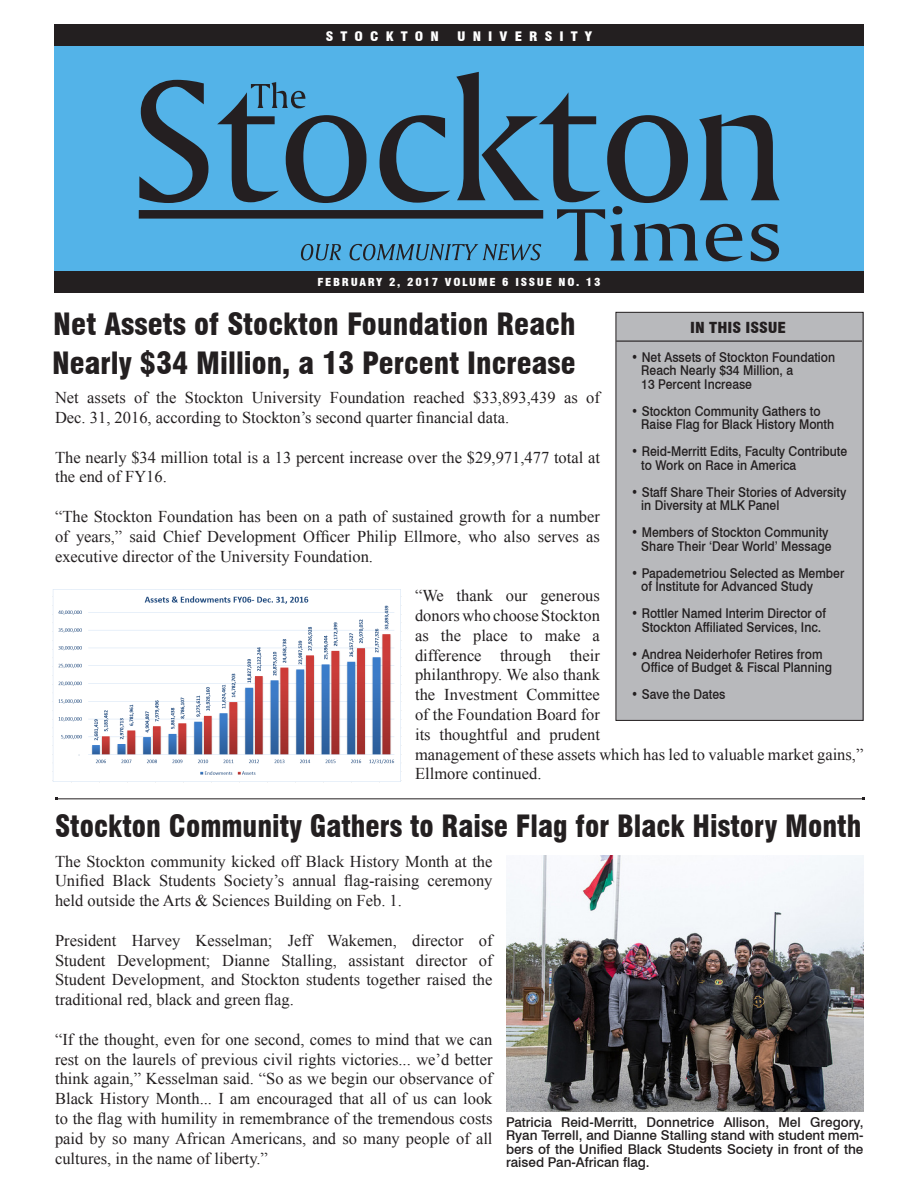
<style>
.page{position:relative;width:918px;height:1188px;background:#fff}
.page>*{position:absolute;margin:0;border:0;box-sizing:border-box;transform-origin:0 0}
.t1{font:900 condensed 30px "Swiss 721 BT";color:#231f20}
.t2{font:900 condensed 30px "Swiss 721 BT";color:#231f20;scale:.96 1}
.t3{font:16.5px/19.8px "Times New Roman";color:#231f20;text-align:justify}
.t4{font:900 condensed 14.85px "Swiss 721 BT";color:#231f20;scale:1.11 1}
.t5{font:500 13.5px/13.5px "Swiss 721 BT";color:#231f20;scale:.9 1}
.t6{font:500 13.5px/13.5px "Swiss 721 BT";color:#231f20;text-align:justify}
.t7{font:900 condensed 12.9px "Swiss 721 BT";letter-spacing:.5em;color:#fff;scale:1.11 1}
.t8{font:900 condensed 10.8px "Swiss 721 BT";letter-spacing:.145em;color:#fff;scale:1.11 1}
</style>
<div class="page">
<div style="left:54px;top:45px;width:810px;height:237px;background:#53b3e8"></div>
<div style="left:54px;top:271px;width:810px;height:22px;background:#231f20"></div>
<div style="left:54px;top:24px;width:810px;height:22px;background:#231f20"></div>
<div style="left:616px;top:312px;width:247px;height:408px;background:#b8b9bc"></div>
<div style="left:616px;top:312px;width:247px;height:409px;border:1px solid #231f20"></div>
<hr style="left:616px;top:341px;width:246px;height:1px;background:#231f20">
<svg style="left:139px;top:80px;width:69px;height:123px"></svg>
<svg style="left:217px;top:72px;width:563px;height:189px"></svg>
<div style="left:139px;top:210px;width:404px;height:9px;background:#241f21"></div>
<img style="left:506px;top:855px;width:357px;height:256px">
<hr style="left:57px;top:798px;width:807px;height:1px;background:#231f20">
<img style="left:53px;top:590px;width:349px;height:192px">
<p class="t7" style="left:326px;top:29px;width:103px">STOCKTON</p>
<p class="t7" style="left:457px;top:29px;width:123px">UNIVERSITY</p>
<p class="t8" style="left:317px;top:276px;width:257px">FEBRUARY 2, 2017 VOLUME 6 ISSUE NO. 13</p>
<p class="t1" style="left:53px;top:306px;width:524px">Net Assets of Stockton Foundation Reach</p>
<p class="t4" style="left:690px;top:318px;width:88px">IN THIS ISSUE</p>
<p class="t1" style="left:52px;top:345px;width:525px">Nearly $34 Million, a 13 Percent Increase</p>
<p class="t5" style="left:641px;top:350px;width:217px;text-indent:-10px">• Net Assets of Stockton Foundation<br>Reach Nearly $34 Million, a<br>13 Percent Increase</p>
<p class="t5" style="left:641px;top:404px;width:216px;text-indent:-10px">• Stockton Community Gathers to<br>Raise Flag for Black History Month</p>
<p class="t5" style="left:641px;top:444px;width:230px;text-indent:-10px">• Reid-Merritt Edits, Faculty Contribute to Work on Race in America</p>
<p class="t5" style="left:641px;top:485px;width:229px;text-indent:-10px">• Staff Share Their Stories of Adversity in Diversity at MLK Panel</p>
<p class="t5" style="left:631px;top:525px;width:224px;text-align:right">• Members of Stockton Community<br>Share Their ‘Dear World’ Message</p>
<p class="t5" style="left:641px;top:566px;width:227px;text-indent:-10px">• Papademetriou Selected as Member of Institute for Advanced Study</p>
<p class="t5" style="left:631px;top:606px;width:218px;text-align:center">• Rottler Named Interim Director of<br>Stockton Affiliated Services, Inc.</p>
<p class="t5" style="left:641px;top:647px;width:213px;text-indent:-10px">• Andrea Neiderhofer Retires from<br>Office of Budget &amp; Fiscal Planning</p>
<p class="t5" style="left:631px;top:687px;width:106px">• Save the Dates</p>
<p class="t3" style="left:55px;top:388px;width:546px">Net assets of the Stockton University Foundation reached $33,893,439 as of<br>Dec. 31, 2016, according to Stockton’s second quarter financial data.</p>
<p class="t3" style="left:55px;top:447px;width:546px">The nearly $34 million total is a 13 percent increase over the $29,971,477 total at the end of FY16.</p>
<p class="t3" style="left:55px;top:506px;width:546px">“The Stockton Foundation has been on a path of sustained growth for a number of years,” said Chief Development Officer Philip Ellmore, who also serves as executive director of the University Foundation.</p>
<p class="t3" style="left:415px;top:586px;width:450px;text-align:left">“We thank our generous<br>donors who choose Stockton<br>as the place to make a<br>difference through their<br>philanthropy. We also thank<br>the Investment Committee<br>of the Foundation Board for<br>its thoughtful and prudent<br>management of these assets which has led to valuable market gains,”<br>Ellmore continued.</p>
<p class="t2" style="left:55px;top:808px;width:841px">Stockton Community Gathers to Raise Flag for Black History Month</p>
<p class="t3" style="left:55px;top:851px;width:439px">The Stockton community kicked off Black History Month at the Unified Black Students Society’s annual flag-raising ceremony held outside the Arts &amp; Sciences Building on Feb. 1.</p>
<p class="t3" style="left:55px;top:930px;width:439px">President Harvey Kesselman; Jeff Wakemen, director of Student Development; Dianne Stalling, assistant director of Student Development, and Stockton students together raised the traditional red, black and green flag.</p>
<p class="t3" style="left:55px;top:1029px;width:439px">“If the thought, even for one second, comes to mind that we can rest on the laurels of previous civil rights victories... we’d better think again,” Kesselman said. “So as we begin our observance of Black History Month... I am encouraged that all of us can look to the flag with humility in remembrance of the tremendous costs paid by so many African Americans, and so many people of all cultures, in the name of liberty.”</p>
<p class="t6" style="left:506px;top:1115px;width:359px">Patricia Reid-Merritt, Donnetrice Allison, Mel Gregory, Ryan Terrell, and Dianne Stalling stand with student mem&shy;bers of the Unified Black Students Society in front of the raised Pan-African flag.</p>
</div>
